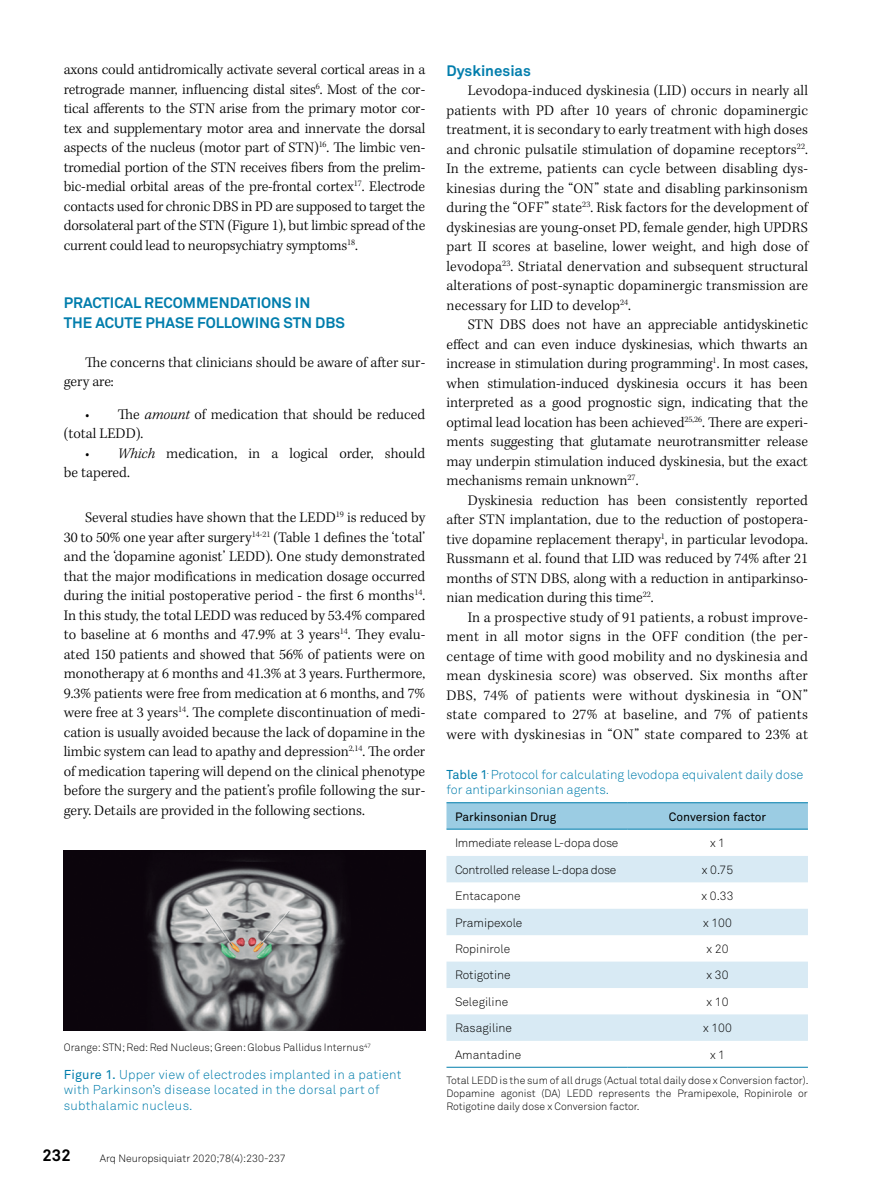
<style>
.page{position:relative;width:893px;height:1191px;background:#fff}
.page>*{position:absolute;margin:0;border:0;box-sizing:border-box;transform-origin:0 0}
.t1{font:700 16.5px "Akkurat Pro";color:#000}
.t2{font:300 15px/19.5px "Kepler Std";color:#000;text-align:justify}
.t3{font:700 15px/19.5px "Akkurat Pro";color:#007dac}
.t4{font:12.75px/15.3px "Akkurat Light Pro";letter-spacing:.015em;color:#007dac}
.t5{font:12px "Akkurat Light Pro";color:#000}
.t6{font:12px "Akkurat Light Pro";letter-spacing:-.02em;color:#000}
.t7{font:12px "Akkurat Pro";color:#000}
.t8{font:10.5px/12.6px "Akkurat Light Pro";color:#000;text-align:justify}
.s1{font-style:italic}
.s2{font-family:"Akkurat Pro"}
</style>
<div class="page">
<img style="left:64px;top:851px;width:361px;height:179px">
<div style="left:446px;top:803px;width:362px;height:25px;background:#9bcce3"></div>
<svg style="left:446px;top:856px;width:362px;height:184px;fill:#d8eaf4"></svg>
<hr style="left:446px;top:802px;width:181px;height:1px;background:#007dac">
<hr style="left:627px;top:802px;width:181px;height:1px;background:#007dac">
<hr style="left:446px;top:828px;width:181px;height:1px;background:#007dac">
<hr style="left:627px;top:828px;width:181px;height:1px;background:#007dac">
<hr style="left:446px;top:1066px;width:181px;height:1px;background:#007dac">
<hr style="left:627px;top:1066px;width:181px;height:1px;background:#007dac">
<p class="t2" style="left:64px;top:60px;width:363px">axons could antidromically activate several cortical areas in a retrograde manner, influencing distal sites<sup>6</sup>. Most of the cor&shy;tical afferents to the STN arise from the primary motor cor&shy;tex and supplementary motor area and innervate the dorsal aspects of the nucleus (motor part of STN)<sup>16</sup>. The limbic ven&shy;tromedial portion of the STN receives fibers from the prelim&shy;bic-medial orbital areas of the pre-frontal cortex<sup>17</sup>. Electrode contacts used for chronic DBS in PD are supposed to target the dorsolateral part of the STN (Figure 1), but limbic spread of the current could lead to neuropsychiatry symptoms<sup>18</sup>.</p>
<p class="t3" style="left:64px;top:293px;width:283px">PRACTICAL RECOMMENDATIONS IN<br>THE ACUTE PHASE FOLLOWING STN DBS</p>
<p class="t2" style="left:64px;top:353px;width:363px;text-indent:21px">The concerns that clinicians should be aware of after sur&shy;gery are:</p>
<p class="t2" style="left:64px;top:405px;width:363px;text-indent:21px">• The <span class="s1">amount</span> of medication that should be reduced (total LEDD).</p>
<p class="t2" style="left:64px;top:444px;width:363px;text-indent:21px">• <span class="s1">Which</span> medication, in a logical order, should be tapered.</p>
<p class="t2" style="left:64px;top:508px;width:363px;text-indent:21px">Several studies have shown that the LEDD<sup>19</sup> is reduced by 30 to 50% one year after surgery<sup>14-21</sup> (Table 1 defines the ‘total’ and the ‘dopamine agonist’ LEDD). One study demonstrated that the major modifications in medication dosage occurred during the initial postoperative period - the first 6 months<sup>14</sup>.<br>In this study, the total LEDD was reduced by 53.4% compared to baseline at 6 months and 47.9% at 3 years<sup>14</sup>. They evalu&shy;ated 150 patients and showed that 56% of patients were on monotherapy at 6 months and 41.3% at 3 years. Furthermore, 9.3% patients were free from medication at 6 months, and 7% were free at 3 years<sup>14</sup>. The complete discontinuation of medi&shy;cation is usually avoided because the lack of dopamine in the limbic system can lead to apathy and depression<sup>2,14</sup>. The order of medication tapering will depend on the clinical phenotype before the surgery and the patient’s profile following the sur&shy;gery. Details are provided in the following sections.</p>
<p class="t8" style="left:64px;top:1041px;width:309px">Orange: STN; Red: Red Nucleus; Green: Globus Pallidus Internus<sup>47</sup></p>
<p class="t4" style="left:64px;top:1067px;width:339px"><span class="s2">Figure 1.</span> Upper view of electrodes implanted in a patient with Parkinson’s disease located in the dorsal part of subthalamic nucleus.</p>
<p class="t1" style="left:43px;top:1145px;width:30px">232</p>
<p class="t8" style="left:100px;top:1151px;width:188px">Arq Neuropsiquiatr 2020;78(4):230-237</p>
<p class="t3" style="left:446px;top:61px;width:86px">Dyskinesias</p>
<p class="t2" style="left:446px;top:81px;width:363px;text-indent:21px">Levodopa-induced dyskinesia (LID) occurs in nearly all patients with PD after 10 years of chronic dopaminergic treatment, it is secondary to early treatment with high doses and chronic pulsatile stimulation of dopamine receptors<sup>22</sup>.<br>In the extreme, patients can cycle between disabling dys&shy;kinesias during the “ON” state and disabling parkinsonism during the “OFF” state<sup>23</sup>. Risk factors for the development of dyskinesias are young-onset PD, female gender, high UPDRS part II scores at baseline, lower weight, and high dose of levodopa<sup>23</sup>. Striatal denervation and subsequent structural alterations of post-synaptic dopaminergic transmission are necessary for LID to develop<sup>24</sup>.</p>
<p class="t2" style="left:446px;top:315px;width:363px;text-indent:21px">STN DBS does not have an appreciable antidyskinetic effect and can even induce dyskinesias, which thwarts an increase in stimulation during programming<sup>1</sup>. In most cases, when stimulation-induced dyskinesia occurs it has been interpreted as a good prognostic sign, indicating that the optimal lead location has been achieved<sup>25,26</sup>. There are experi&shy;ments suggesting that glutamate neurotransmitter release may underpin stimulation induced dyskinesia, but the exact mechanisms remain unknown<sup>27</sup>.</p>
<p class="t2" style="left:446px;top:491px;width:363px;text-indent:21px">Dyskinesia reduction has been consistently reported after STN implantation, due to the reduction of postopera&shy;tive dopamine replacement therapy<sup>1</sup>, in particular levodopa.<br>Russmann et al. found that LID was reduced by 74% after 21 months of STN DBS, along with a reduction in antiparkinso&shy;nian medication during this time<sup>22</sup>.</p>
<p class="t2" style="left:446px;top:608px;width:363px;text-indent:21px">In a prospective study of 91 patients, a robust improve&shy;ment in all motor signs in the OFF condition (the per&shy;centage of time with good mobility and no dyskinesia and mean dyskinesia score) was observed. Six months after DBS, 74% of patients were without dyskinesia in “ON” state compared to 27% at baseline, and 7% of patients were with dyskinesias in “ON” state compared to 23% at</p>
<p class="t4" style="left:446px;top:766px;width:358px"><span class="s2">Table 1</span><sup>.</sup> Protocol for calculating levodopa equivalent daily dose for antiparkinsonian agents.</p>
<p class="t7" style="left:455px;top:809px;width:103px">Parkinsonian Drug</p>
<p class="t7" style="left:669px;top:809px;width:99px">Conversion factor</p>
<p class="t6" style="left:455px;top:836px;width:165px">Immediate release L-dopa dose</p>
<p class="t5" style="left:710px;top:836px;width:17px">x 1</p>
<p class="t6" style="left:455px;top:862px;width:163px">Controlled release L-dopa dose</p>
<p class="t5" style="left:702px;top:862px;width:33px">x 0.75</p>
<p class="t5" style="left:455px;top:889px;width:67px">Entacapone</p>
<p class="t5" style="left:702px;top:889px;width:33px">x 0.33</p>
<p class="t5" style="left:455px;top:915px;width:69px">Pramipexole</p>
<p class="t5" style="left:703px;top:915px;width:30px">x 100</p>
<p class="t5" style="left:455px;top:941px;width:57px">Ropinirole</p>
<p class="t5" style="left:707px;top:941px;width:23px">x 20</p>
<p class="t5" style="left:455px;top:968px;width:57px">Rotigotine</p>
<p class="t5" style="left:707px;top:968px;width:23px">x 30</p>
<p class="t5" style="left:455px;top:994px;width:55px">Selegiline</p>
<p class="t5" style="left:707px;top:994px;width:23px">x 10</p>
<p class="t5" style="left:455px;top:1021px;width:58px">Rasagiline</p>
<p class="t5" style="left:703px;top:1021px;width:30px">x 100</p>
<p class="t5" style="left:455px;top:1047px;width:68px">Amantadine</p>
<p class="t5" style="left:710px;top:1047px;width:17px">x 1</p>
<p class="t8" style="left:446px;top:1074px;width:363px">Total LEDD is the sum of all drugs (Actual total daily dose x Conversion factor).<br>Dopamine agonist (DA) LEDD represents the Pramipexole, Ropinirole or Rotigotine daily dose x Conversion factor.</p>
</div>
